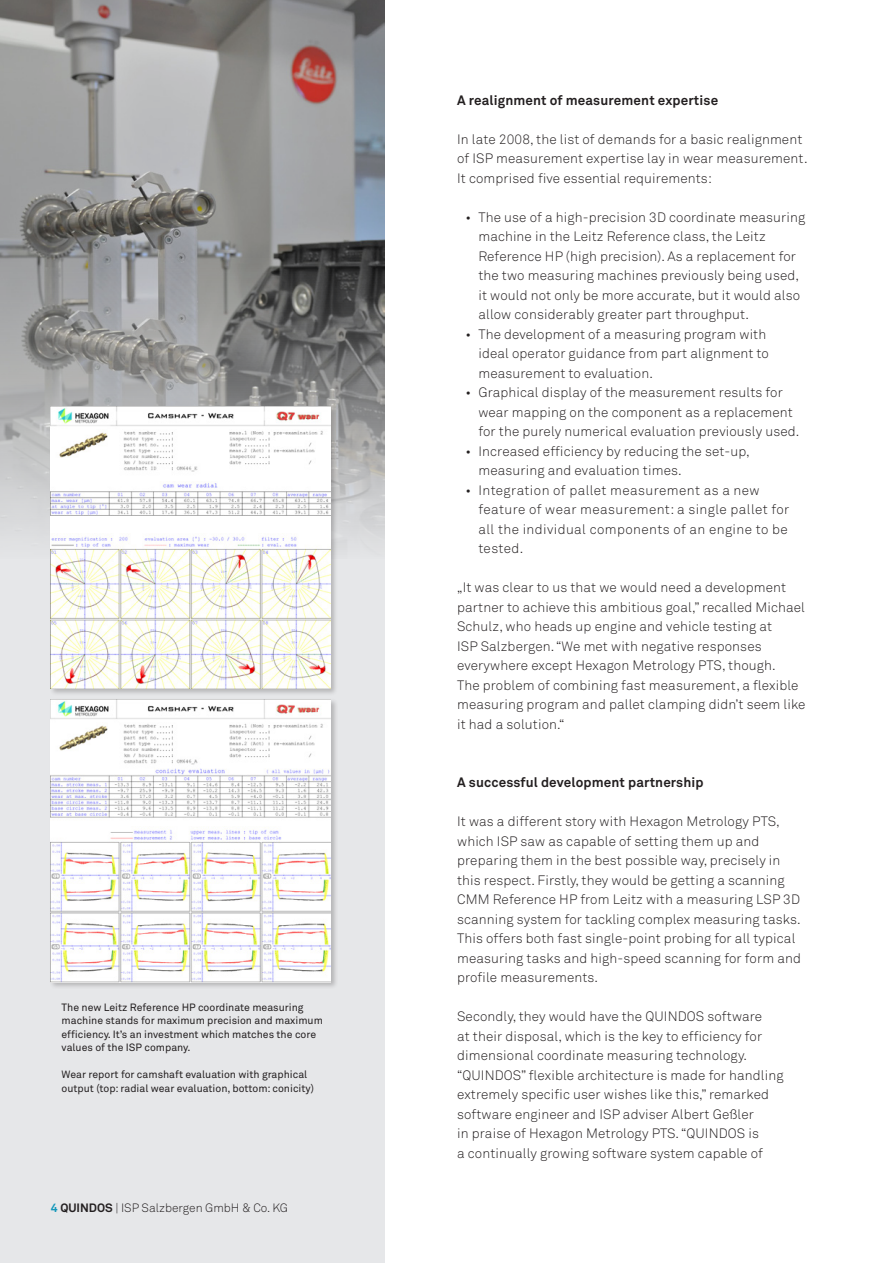
<style>
.page{position:relative;width:893px;height:1263px;background:#fff}
.page>*{position:absolute;margin:0;border:0;box-sizing:border-box;transform-origin:0 0}
.Body_Copy{font:13.5px/19.5px "Akkurat Light Pro";letter-spacing:.01em;color:#231f20}
.Body_Copy-2{font:13.5px/19.5px "Akkurat Light Pro";letter-spacing:.03em;color:#231f20}
.Body_Copy-3{font:700 13.5px "Akkurat Pro";letter-spacing:.01em;color:#231f20}
.t1{font:12px "Akkurat Light Pro";color:#231f20}
.Main_Body_text{font:10.5px/13.5px "Akkurat Pro";color:#231f20}
.s1{font-family:"Akkurat Pro";font-weight:700;color:#1497ba}
.s2{font-family:"Akkurat Pro";font-weight:700}
</style>
<div class="page">
<div style="left:0;top:0;width:385px;height:1263px;background:#e6e7e9"></div>
<img style="left:0;top:0;width:385px;height:548px">
<div style="left:49px;top:698px;width:289px;height:291px;background:#231f20;opacity:.25"></div>
<img style="left:51px;top:699px;width:280px;height:283px">
<div style="left:49px;top:405px;width:289px;height:291px;background:#231f20;opacity:.25"></div>
<img style="left:51px;top:407px;width:280px;height:281px">
<p class="Main_Body_text" style="left:62px;top:1000px;width:263px">The new Leitz Reference HP coordinate measuring machine stands for maximum precision and maximum efficiency. It’s an investment which matches the core values of the ISP company.</p>
<p class="Main_Body_text" style="left:62px;top:1068px;width:254px">Wear report for camshaft evaluation with graphical output (top: radial wear evaluation, bottom: conicity)</p>
<p class="t1" style="left:51px;top:1200px;width:239px"><span class="s1">4</span> <span class="s2">QUINDOS</span> | ISP Salzbergen GmbH &amp; Co. KG</p>
<p class="Body_Copy-3" style="left:457px;top:91px;width:263px">A realignment of measurement expertise</p>
<p class="Body_Copy" style="left:457px;top:129px;width:352px">In late 2008, the list of demands for a basic realignment of ISP measurement expertise lay in wear measurement.<br>It comprised five essential requirements:</p>
<p class="Body_Copy" style="left:478px;top:207px;width:328px;text-indent:-13px">• The use of a high-precision 3D coordinate measuring machine in the Leitz Reference class, the Leitz Reference HP (high precision). As a replacement for the two measuring machines previously being used, it would not only be more accurate, but it would also allow considerably greater part throughput.</p>
<p class="Body_Copy" style="left:478px;top:324px;width:292px;text-indent:-13px">• The development of a measuring program with ideal operator guidance from part alignment to measurement to evaluation.</p>
<p class="Body_Copy" style="left:478px;top:383px;width:323px;text-indent:-13px">• Graphical display of the measurement results for wear mapping on the component as a replacement for the purely numerical evaluation previously used.</p>
<p class="Body_Copy" style="left:478px;top:441px;width:273px;text-indent:-13px">• Increased efficiency by reducing the set-up, measuring and evaluation times.</p>
<p class="Body_Copy-2" style="left:478px;top:480px;width:312px;text-indent:-13px">• Integration of pallet measurement as a new feature of wear measurement: a single pallet for all the individual components of an engine to be tested.</p>
<p class="Body_Copy" style="left:457px;top:578px;width:350px">„It was clear to us that we would need a development partner to achieve this ambitious goal,” recalled Michael Schulz, who heads up engine and vehicle testing at<br>ISP Salzbergen. “We met with negative responses everywhere except Hexagon Metrology PTS, though.<br>The problem of combining fast measurement, a flexible measuring program and pallet clamping didn’t seem like it had a solution.“</p>
<p class="Body_Copy-3" style="left:457px;top:774px;width:248px">A successful development partnership</p>
<p class="Body_Copy" style="left:457px;top:812px;width:345px">It was a different story with Hexagon Metrology PTS, which ISP saw as capable of setting them up and preparing them in the best possible way, precisely in this respect. Firstly, they would be getting a scanning CMM Reference HP from Leitz with a measuring LSP 3D scanning system for tackling complex measuring tasks.<br>This offers both fast single-point probing for all typical measuring tasks and high-speed scanning for form and profile measurements.</p>
<p class="Body_Copy" style="left:457px;top:1007px;width:328px">Secondly, they would have the QUINDOS software<br>at their disposal, which is the key to efficiency for dimensional coordinate measuring technology. “QUINDOS” flexible architecture is made for handling extremely specific user wishes like this,” remarked software engineer and ISP adviser Albert Geßler<br>in praise of Hexagon Metrology PTS. “QUINDOS is<br>a continually growing software system capable of</p>
</div>
